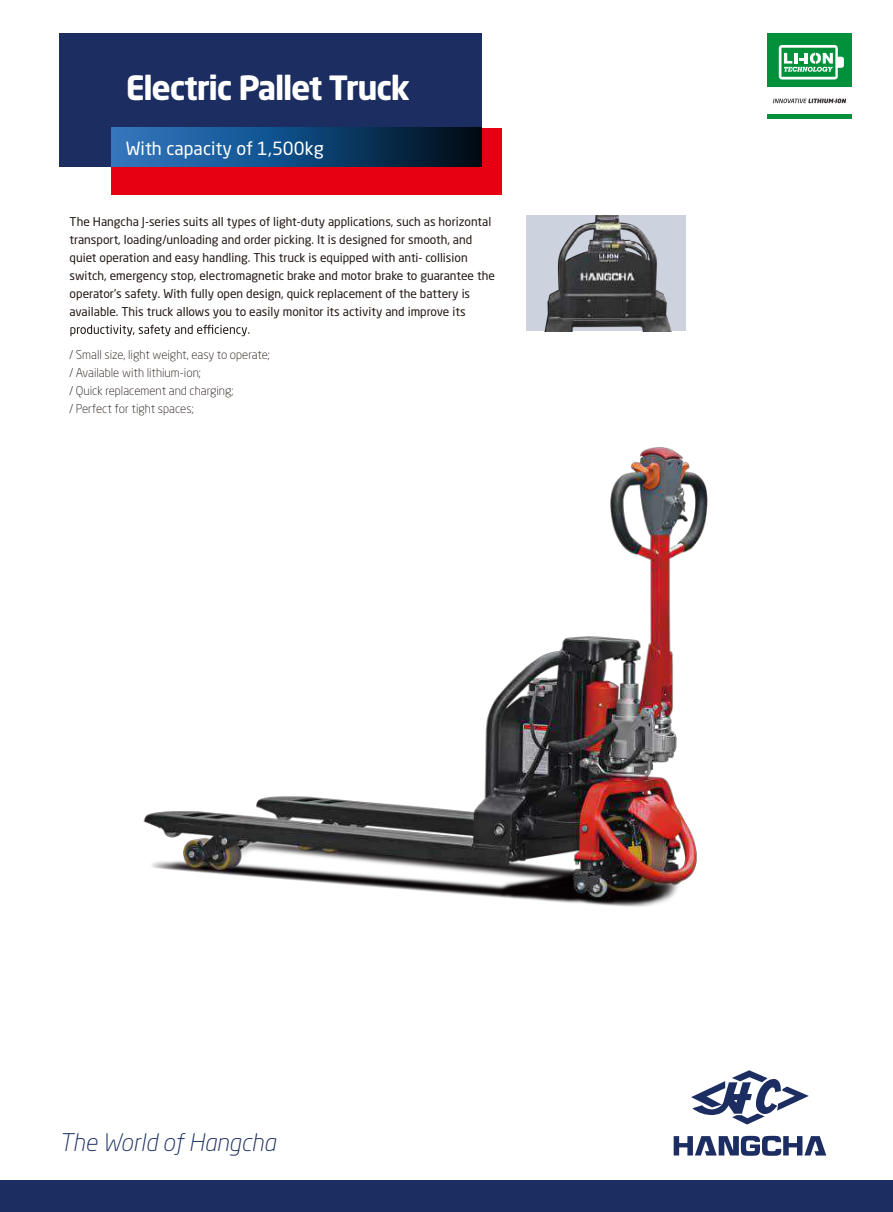
<style>
.page{position:relative;width:893px;height:1212px;background:#fff}
.page>*{position:absolute;margin:0;border:0;box-sizing:border-box;transform-origin:0 0}
.t1{font:700 33px "Neo Sans Std";letter-spacing:-.04em;color:#fff}
.t2{font:italic 300 24px "Neo Sans Std";color:#1c2e61}
.t3{font:18px "Neo Sans Std";color:#fff}
.t4{font:12px/18px "Neo Sans Std";color:#221815}
.t5{font:300 12px/18px "Neo Sans Std";color:#221815}
</style>
<div class="page">
<div style="left:112px;top:128px;width:390px;height:67px;background:#e60012"></div>
<div style="left:59px;top:34px;width:423px;height:133px;background:#1c2e61"></div>
<svg style="left:112px;top:128px;width:370px;height:39px;background:#134575"></svg>
<svg style="left:691px;top:1070px;width:118px;height:54px"></svg>
<svg style="left:674px;top:1136px;width:152px;height:20px"></svg>
<div style="left:0;top:1180px;width:893px;height:32px;background:#1c2e61"></div>
<svg style="left:70px;top:325px;width:179px;height:11px"></svg>
<img style="left:143px;top:447px;width:565px;height:460px">
<img style="left:527px;top:215px;width:159px;height:116px">
<div style="left:767px;top:33px;width:85px;height:86px;background:#00913a"></div>
<div style="left:767px;top:87px;width:85px;height:27px;background:#fff"></div>
<svg style="left:779px;top:45px;width:65px;height:35px"></svg>
<svg style="left:773px;top:99px;width:73px;height:4px"></svg>
<h1 class="t1" style="left:126px;top:67px;width:286px">Electric Pallet Truck</h1>
<h3 class="t3" style="left:126px;top:137px;width:199px">With capacity of 1,500kg</h3>
<p class="t4" style="left:70px;top:212px;width:427px">The Hangcha J-series suits all types of light-duty applications, such as horizontal transport, loading/unloading and order picking. It is designed for smooth, and quiet operation and easy handling. This truck is equipped with anti- collision switch, emergency stop, electromagnetic brake and motor brake to guarantee the operator’s safety. With fully open design, quick replacement of the battery is available. This truck allows you to easily monitor its activity and improve its</p>
<p class="t5" style="left:70px;top:346px;width:202px">/ Small size, light weight, easy to operate; / Available with lithium-ion;<br>/ Quick replacement and charging;<br>/ Perfect for tight spaces;</p>
<h2 class="t2" style="left:59px;top:1127px;width:218px">The World of Hangcha</h2>
</div>
